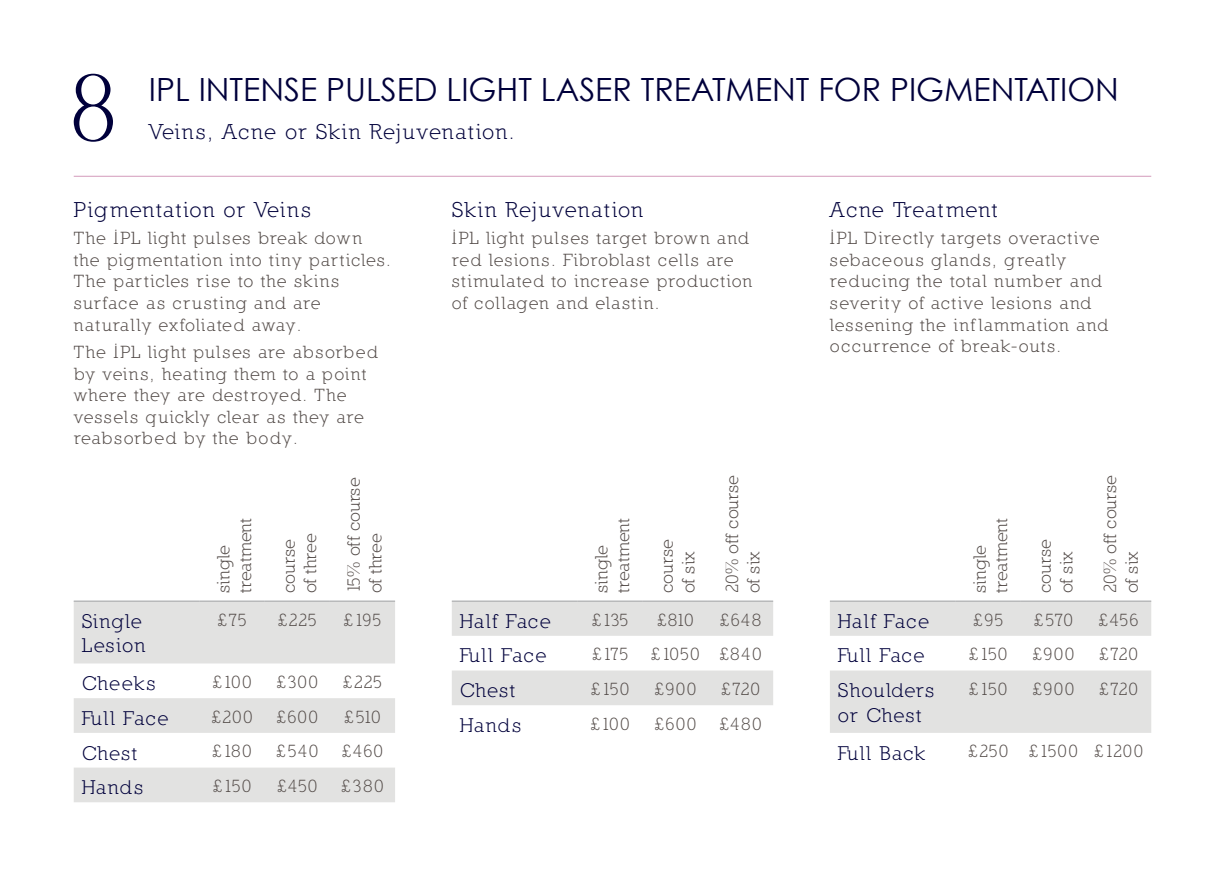
<style>
.page{position:relative;width:1225px;height:876px;background:#fff}
.page>*{position:absolute;margin:0;border:0;box-sizing:border-box;transform-origin:0 0}
.t1{font:32px "Century Gothic";color:#00003b}
.t2{font:22px "Nilland";letter-spacing:.055em;color:#00003b}
.t3{font:20.2px/24.4px "Nilland";letter-spacing:.05em;color:#00003b}
.t4{font:18px/21.6px "Nilland";letter-spacing:.045em;color:#524a47}
.t5{font:18px/21.6px "Nilland";letter-spacing:-.01em;color:#524a47}
.t6{font:18px/21.6px "Nilland";letter-spacing:.02em;color:#524a47}
.t7{font:18px/21.6px "Nilland";letter-spacing:.005em;color:#524a47}
.t8{font:18px/21.6px "Nilland";letter-spacing:-.015em;color:#524a47}
</style>
<div class="page">
<svg style="left:74px;top:74px;width:39px;height:68px"></svg>
<hr style="left:74px;top:176px;width:1077px;height:1px;background:#d49abb">
<svg style="left:452px;top:602px;width:321px;height:103px"></svg>
<hr style="left:452px;top:601px;width:125px;height:1px;background:#9d9fa2">
<hr style="left:577px;top:601px;width:66px;height:1px;background:#9d9fa2">
<hr style="left:643px;top:601px;width:65px;height:1px;background:#9d9fa2">
<hr style="left:708px;top:601px;width:65px;height:1px;background:#9d9fa2">
<svg style="left:74px;top:602px;width:321px;height:200px;fill:#e2e2e1"></svg>
<hr style="left:74px;top:601px;width:125px;height:1px;background:#9d9fa2">
<hr style="left:199px;top:601px;width:66px;height:1px;background:#9d9fa2">
<hr style="left:265px;top:601px;width:65px;height:1px;background:#9d9fa2">
<hr style="left:330px;top:601px;width:65px;height:1px;background:#9d9fa2">
<svg style="left:830px;top:602px;width:321px;height:131px"></svg>
<hr style="left:830px;top:601px;width:125px;height:1px;background:#9d9fa2">
<hr style="left:955px;top:601px;width:65px;height:1px;background:#9d9fa2">
<hr style="left:1020px;top:601px;width:66px;height:1px;background:#9d9fa2">
<hr style="left:1086px;top:601px;width:65px;height:1px;background:#9d9fa2">
<h1 class="t1" style="left:149px;top:70px;width:971px">IPL INTENSE PULSED LIGHT LASER TREATMENT FOR PIGMENTATION</h1>
<p class="t2" style="left:149px;top:118px;width:367px">Veins, Acne or Skin Rejuvenation.</p>
<p class="t2" style="left:74px;top:197px;width:239px">Pigmentation or Veins</p>
<p class="t4" style="left:74px;top:227px;width:318px">The IPL light pulses break down the pigmentation into tiny particles.<br>The particles rise to the skins surface as crusting and are naturally exfoliated away.</p>
<p class="t4" style="left:74px;top:341px;width:306px">The IPL light pulses are absorbed by veins, heating them to a point where they are destroyed. The vessels quickly clear as they are reabsorbed by the body.</p>
<p class="t6" style="left:212px;top:593px;width:77px;rotate:-90deg">single treatment</p>
<p class="t5" style="left:278px;top:593px;width:61px;rotate:-90deg">course of three</p>
<p class="t8" style="left:343px;top:593px;width:117px;rotate:-90deg">15% off course of three</p>
<p class="t3" style="left:82px;top:609px;width:65px">Single<br>Lesion</p>
<p class="t4" style="left:217px;top:609px;width:31px">£75</p>
<p class="t4" style="left:278px;top:609px;width:41px">£225</p>
<p class="t4" style="left:344px;top:609px;width:39px">£195</p>
<p class="t3" style="left:82px;top:671px;width:75px">Cheeks</p>
<p class="t4" style="left:212px;top:671px;width:41px">£100</p>
<p class="t4" style="left:276px;top:671px;width:43px">£300</p>
<p class="t4" style="left:343px;top:671px;width:41px">£225</p>
<p class="t3" style="left:82px;top:706px;width:88px">Full Face</p>
<p class="t4" style="left:211px;top:706px;width:43px">£200</p>
<p class="t4" style="left:276px;top:706px;width:43px">£600</p>
<p class="t4" style="left:344px;top:706px;width:38px">£ 510</p>
<p class="t3" style="left:82px;top:740px;width:57px">Chest</p>
<p class="t4" style="left:212px;top:740px;width:41px">£180</p>
<p class="t4" style="left:276px;top:740px;width:43px">£540</p>
<p class="t4" style="left:342px;top:740px;width:43px">£460</p>
<p class="t3" style="left:82px;top:775px;width:63px">Hands</p>
<p class="t4" style="left:213px;top:775px;width:40px">£150</p>
<p class="t4" style="left:277px;top:775px;width:42px">£450</p>
<p class="t4" style="left:341px;top:775px;width:44px">£380</p>
<p class="t2" style="left:452px;top:197px;width:193px">Skin Rejuvenation</p>
<p class="t4" style="left:452px;top:227px;width:302px">IPL light pulses target brown and red lesions. Fibroblast cells are stimulated to increase production of collagen and elastin.</p>
<p class="t6" style="left:590px;top:593px;width:77px;rotate:-90deg">single treatment</p>
<p class="t7" style="left:656px;top:593px;width:56px;rotate:-90deg">course of six</p>
<p class="t5" style="left:721px;top:593px;width:120px;rotate:-90deg">20% off course of six</p>
<p class="t3" style="left:460px;top:609px;width:93px">Half Face</p>
<p class="t4" style="left:592px;top:609px;width:38px">£135</p>
<p class="t4" style="left:657px;top:609px;width:38px">£810</p>
<p class="t4" style="left:719px;top:609px;width:43px">£648</p>
<p class="t3" style="left:460px;top:643px;width:88px">Full Face</p>
<p class="t4" style="left:592px;top:643px;width:38px">£175</p>
<p class="t4" style="left:651px;top:643px;width:112px">£1050 £840</p>
<p class="t3" style="left:460px;top:678px;width:57px">Chest</p>
<p class="t4" style="left:591px;top:678px;width:40px">£150</p>
<p class="t4" style="left:654px;top:678px;width:43px">£900</p>
<p class="t4" style="left:721px;top:678px;width:40px">£720</p>
<p class="t3" style="left:460px;top:713px;width:63px">Hands</p>
<p class="t4" style="left:590px;top:713px;width:41px">£100</p>
<p class="t4" style="left:654px;top:713px;width:43px">£600</p>
<p class="t4" style="left:719px;top:713px;width:44px">£480</p>
<p class="t2" style="left:830px;top:197px;width:169px">Acne Treatment</p>
<p class="t4" style="left:830px;top:227px;width:280px">IPL Directly targets overactive sebaceous glands, greatly reducing the total number and severity of active lesions and lessening the inf lammation and occurrence of break-outs.</p>
<p class="t6" style="left:968px;top:593px;width:77px;rotate:-90deg">single treatment</p>
<p class="t7" style="left:1034px;top:593px;width:56px;rotate:-90deg">course of six</p>
<p class="t5" style="left:1099px;top:593px;width:120px;rotate:-90deg">20% off course of six</p>
<p class="t3" style="left:838px;top:609px;width:93px">Half Face</p>
<p class="t4" style="left:973px;top:609px;width:32px">£95</p>
<p class="t4" style="left:1034px;top:609px;width:40px">£570</p>
<p class="t4" style="left:1098px;top:609px;width:42px">£456</p>
<p class="t3" style="left:838px;top:643px;width:88px">Full Face</p>
<p class="t4" style="left:969px;top:643px;width:40px">£150</p>
<p class="t4" style="left:1032px;top:643px;width:43px">£900</p>
<p class="t4" style="left:1099px;top:643px;width:40px">£720</p>
<p class="t3" style="left:838px;top:678px;width:98px">Shoulders or Chest</p>
<p class="t4" style="left:969px;top:678px;width:40px">£150</p>
<p class="t4" style="left:1032px;top:678px;width:43px">£900</p>
<p class="t4" style="left:1099px;top:678px;width:40px">£720</p>
<p class="t3" style="left:838px;top:740px;width:88px">Full Back</p>
<p class="t4" style="left:968px;top:740px;width:176px">£250 £1500 £1200</p>
</div>
